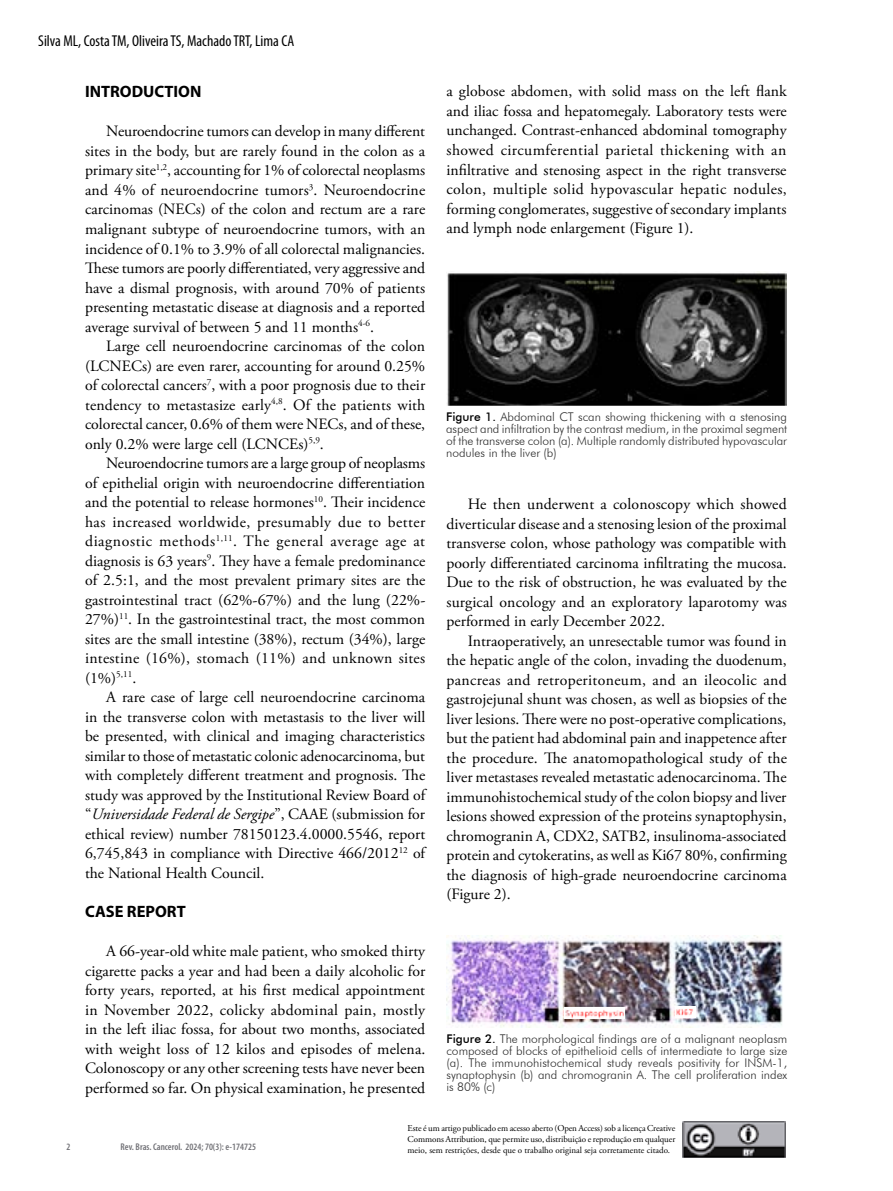
<style>
.page{position:relative;width:893px;height:1191px;background:#fff}
.page>*{position:absolute;margin:0;border:0;box-sizing:border-box;transform-origin:0 0}
.t1{font:700 16.5px "Myriad Pro";color:#000}
.t2{font:15.75px/19.5px "Adobe Garamond Pro";color:#000;text-align:justify}
.t3{font:condensed 15.75px "Myriad Pro";color:#000}
.t4{font:300 12px/12px "Futura BT";color:#2f2f2f;text-align:justify}
.t5{font:600 condensed 9.75px "Myriad Pro";color:#727277}
.t6{font:9px/10.8px "Adobe Garamond Pro";color:#000;text-align:justify}
.s1{font-style:italic}
.s2{font-weight:500;color:#000}
</style>
<div class="page">
<img style="left:682px;top:1121px;width:104px;height:36px">
<img style="left:447px;top:271px;width:339px;height:134px">
<img style="left:446px;top:935px;width:337px;height:92px">
<img style="left:560px;top:1004px;width:4px;height:11px">
<img style="left:564px;top:1004px;width:65px;height:20px">
<img style="left:619px;top:1006px;width:14px;height:16px">
<img style="left:558px;top:1015px;width:19px;height:12px">
<img style="left:670px;top:1003px;width:17px;height:20px">
<img style="left:687px;top:1002px;width:18px;height:22px">
<p class="t3" style="left:38px;top:31px;width:257px">Silva ML, Costa TM, Oliveira TS, Machado TRT, Lima CA</p>
<p class="t1" style="left:85px;top:81px;width:118px">INTRODUCTION</p>
<p class="t2" style="left:85px;top:122px;width:342px;text-indent:21px">Neuroendocrine tumors can develop in many different sites in the body, but are rarely found in the colon as a primary site<sup>1,2</sup>, accounting for 1% of colorectal neoplasms and 4% of neuroendocrine tumors<sup>3</sup>. Neuroendocrine carcinomas (NECs) of the colon and rectum are a rare malignant subtype of neuroendocrine tumors, with an incidence of 0.1% to 3.9% of all colorectal malignancies.<br>These tumors are poorly differentiated, very aggressive and have a dismal prognosis, with around 70% of patients presenting metastatic disease at diagnosis and a reported average survival of between 5 and 11 months<sup>4-6</sup>.</p>
<p class="t2" style="left:85px;top:337px;width:342px;text-indent:21px">Large cell neuroendocrine carcinomas of the colon (LCNECs) are even rarer, accounting for around 0.25% of colorectal cancers<sup>7</sup>, with a poor prognosis due to their tendency to metastasize early<sup>4,8</sup>. Of the patients with colorectal cancer, 0.6% of them were NECs, and of these, only 0.2% were large cell (LCNCEs)<sup>5,9</sup>.</p>
<p class="t2" style="left:85px;top:454px;width:342px;text-indent:21px">Neuroendocrine tumors are a large group of neoplasms of epithelial origin with neuroendocrine differentiation and the potential to release hormones<sup>10</sup>. Their incidence has increased worldwide, presumably due to better diagnostic methods<sup>1,11</sup>. The general average age at diagnosis is 63 years<sup>9</sup>. They have a female predominance of 2.5:1, and the most prevalent primary sites are the gastrointestinal tract (62%-67%) and the lung (22%- 27%)<sup>11</sup>. In the gastrointestinal tract, the most common sites are the small intestine (38%), rectum (34%), large intestine (16%), stomach (11%) and unknown sites (1%)<sup>5,11</sup>.</p>
<p class="t2" style="left:85px;top:688px;width:342px;text-indent:21px">A rare case of large cell neuroendocrine carcinoma in the transverse colon with metastasis to the liver will be presented, with clinical and imaging characteristics similar to those of metastatic colonic adenocarcinoma, but with completely different treatment and prognosis. The study was approved by the Institutional Review Board of “<span class="s1">Universidade Federal de Sergipe</span>”, CAAE (submission for ethical review) number 78150123.4.0000.5546, report 6,745,843 in compliance with Directive 466/2012<sup>12</sup> of the National Health Council.</p>
<p class="t1" style="left:85px;top:900px;width:102px">CASE REPORT</p>
<p class="t2" style="left:85px;top:942px;width:342px;text-indent:21px">A 66-year-old white male patient, who smoked thirty cigarette packs a year and had been a daily alcoholic for forty years, reported, at his first medical appointment in November 2022, colicky abdominal pain, mostly in the left iliac fossa, for about two months, associated with weight loss of 12 kilos and episodes of melena.<br>Colonoscopy or any other screening tests have never been performed so far. On physical examination, he presented</p>
<p class="t2" style="left:446px;top:82px;width:342px">a globose abdomen, with solid mass on the left flank and iliac fossa and hepatomegaly. Laboratory tests were unchanged. Contrast-enhanced abdominal tomography showed circumferential parietal thickening with an infiltrative and stenosing aspect in the right transverse colon, multiple solid hypovascular hepatic nodules, forming conglomerates, suggestive of secondary implants and lymph node enlargement (Figure 1).</p>
<p class="t4" style="left:446px;top:410px;width:343px"><span class="s2">Figure 1.</span> Abdominal CT scan showing thickening with a stenosing aspect and infiltration by the contrast medium, in the proximal segment of the transverse colon (a). Multiple randomly distributed hypovascular nodules in the liver (b)</p>
<p class="t2" style="left:446px;top:495px;width:342px;text-indent:21px">He then underwent a colonoscopy which showed diverticular disease and a stenosing lesion of the proximal transverse colon, whose pathology was compatible with poorly differentiated carcinoma infiltrating the mucosa.<br>Due to the risk of obstruction, he was evaluated by the surgical oncology and an exploratory laparotomy was performed in early December 2022.</p>
<p class="t2" style="left:446px;top:631px;width:342px;text-indent:21px">Intraoperatively, an unresectable tumor was found in the hepatic angle of the colon, invading the duodenum, pancreas and retroperitoneum, and an ileocolic and gastrojejunal shunt was chosen, as well as biopsies of the liver lesions. There were no post-operative complications, but the patient had abdominal pain and inappetence after the procedure. The anatomopathological study of the liver metastases revealed metastatic adenocarcinoma. The immunohistochemical study of the colon biopsy and liver lesions showed expression of the proteins synaptophysin, chromogranin A, CDX2, SATB2, insulinoma-associated protein and cytokeratins, as well as Ki67 80%, confirming the diagnosis of high-grade neuroendocrine carcinoma (Figure 2).</p>
<p class="t4" style="left:446px;top:1032px;width:342px"><span class="s2">Figure 2.</span> The morphological findings are of a malignant neoplasm composed of blocks of epithelioid cells of intermediate to large size (a). The immunohistochemical study reveals positivity for INSM-1, synaptophysin (b) and chromogranin A. The cell proliferation index is 80% (c)</p>
<p class="t5" style="left:67px;top:1141px;width:5px">2</p>
<p class="t5" style="left:121px;top:1141px;width:137px">Rev. Bras. Cancerol. 2024; 70(3): e-174725</p>
<p class="t6" style="left:408px;top:1123px;width:269px">Este é um artigo publicado em acesso aberto (Open Access) sob a licença Creative Commons Attribution, que permite uso, distribuição e reprodução em qualquer meio, sem restrições, desde que o trabalho original seja corretamente citado.</p>
</div>
